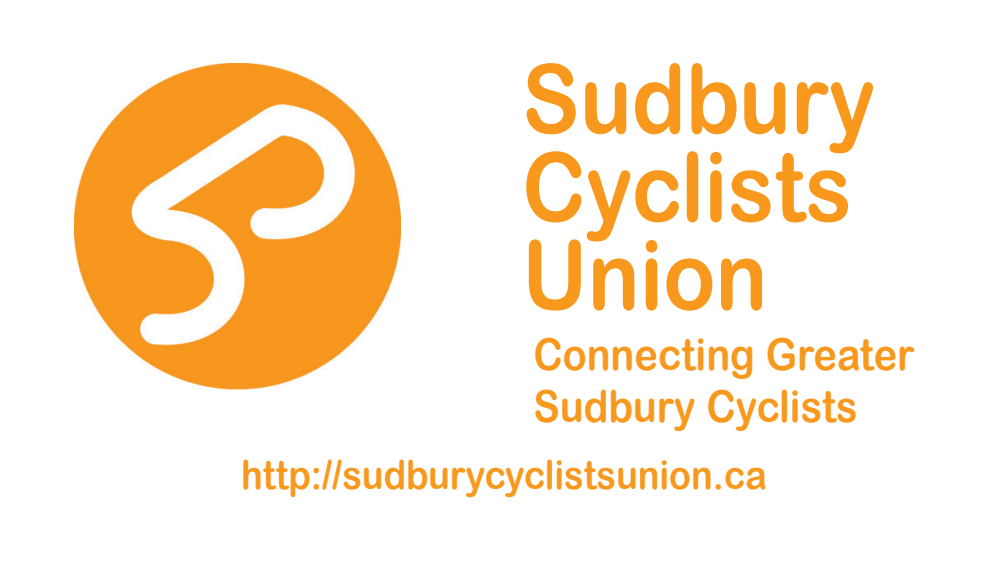
<style>
.page{position:relative;width:1008px;height:577px;background:#fff}
.page>*{position:absolute;margin:0;border:0;box-sizing:border-box;transform-origin:0 0}
.t1{font:96px "Arial Rounded MT Bold";color:#f8981d;scale:.9 1}
.t2{font:44px/52px "Arial Rounded MT Bold";color:#f8981d;scale:.9 1}
.t3{font:40px "Arial Rounded MT Bold";color:#f8981d;scale:.9 1}
</style>
<div class="page">
<img style="left:75px;top:63px;width:325px;height:327px">
<p class="t1" style="left:522px;top:42px;width:394px">Sudbury</p>
<p class="t1" style="left:522px;top:130px;width:368px">Cyclists</p>
<p class="t1" style="left:522px;top:218px;width:274px">Union</p>
<p class="t2" style="left:534px;top:327px;width:425px">Connecting Greater<br>Sudbury Cyclists</p>
<p class="t3" style="left:241px;top:451px;width:585px">http://sudburycyclistsunion.ca</p>
</div>
